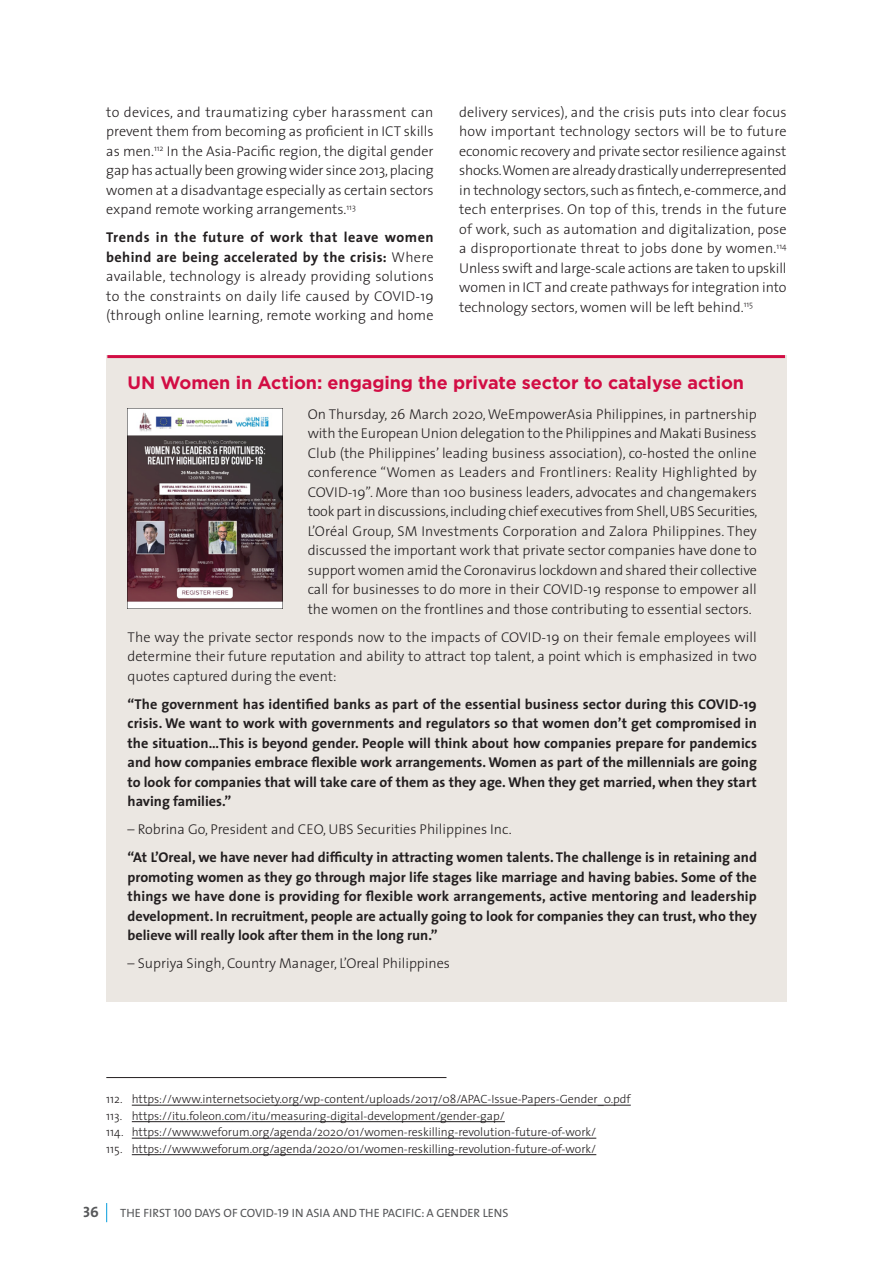
<style>
.page{position:relative;width:893px;height:1263px;background:#fff}
.page>*{position:absolute;margin:0;border:0;box-sizing:border-box;transform-origin:0 0}
._04__second_headline{font:700 18px "Gotham";letter-spacing:-.005em;color:#d20d44}
.t1{font:15px "The Sans Bold Caps";color:#57585a}
._01__Body_Copy{font:300 14.25px/19.5px "The Sans";color:#231f20;text-align:justify}
._01__Body_Copy-2{font:700 14.25px/19.5px "The Sans";color:#231f20;text-align:justify}
._04__footnotes{font:300 12px "The Sans";color:#231f20}
._04__Footnote_-_line{font:300 12px "The Sans";color:#231f20}
.t2{font:12px "The Sans Caps";color:#57585a}
.s1{font-weight:700}
</style>
<div class="page">
<div style="left:106px;top:355px;width:680px;height:646px;background:#ebe7e2"></div>
<hr style="left:107px;top:355px;width:678px;height:3px;background:#d20d44">
<hr style="left:106px;top:1077px;width:340px;height:1px;background:#231f20">
<hr style="left:132px;top:1105px;width:499px;height:1px;background:#231f20">
<hr style="left:132px;top:1121px;width:373px;height:1px;background:#231f20">
<hr style="left:132px;top:1138px;width:464px;height:1px;background:#231f20">
<hr style="left:132px;top:1154px;width:464px;height:1px;background:#231f20">
<img style="left:128px;top:408px;width:154px;height:200px">
<svg style="left:106px;top:1203px;width:1px;height:19px"></svg>
<p class="_01__Body_Copy" style="left:106px;top:102px;width:329px">to devices, and traumatizing cyber harassment can prevent them from becoming as proficient in ICT skills as men.<sup>112</sup> In the Asia-Pacific region, the digital gender gap has actually been growing wider since 2013, placing women at a disadvantage especially as certain sectors expand remote working arrangements.<sup>113</sup></p>
<p class="_01__Body_Copy" style="left:106px;top:227px;width:329px"><span class="s1">Trends in the future of work that leave women behind are being accelerated by the crisis:</span> Where available, technology is already providing solutions to the constraints on daily life caused by COVID-19 (through online learning, remote working and home</p>
<p class="_01__Body_Copy" style="left:459px;top:102px;width:329px">delivery services), and the crisis puts into clear focus how important technology sectors will be to future economic recovery and private sector resilience against shocks. Women are already drastically underrepresented in technology sectors, such as fintech, e-commerce, and tech enterprises. On top of this, trends in the future of work, such as automation and digitalization, pose a disproportionate threat to jobs done by women.<sup>114<br></sup>Unless swift and large-scale actions are taken to upskill women in ICT and create pathways for integration into technology sectors, women will be left behind.<sup>115</sup></p>
<p class="_04__second_headline" style="left:128px;top:372px;width:618px">UN Women in Action: engaging the private sector to catalyse action</p>
<p class="_01__Body_Copy" style="left:308px;top:403px;width:451px">On Thursday, 26 March 2020, WeEmpowerAsia Philippines, in partnership with the European Union delegation to the Philippines and Makati Business Club (the Philippines’ leading business association), co-hosted the online conference “Women as Leaders and Frontliners: Reality Highlighted by COVID-19”. More than 100 business leaders, advocates and changemakers took part in discussions, including chief executives from Shell, UBS Securities, L’Oréal Group, SM Investments Corporation and Zalora Philippines. They discussed the important work that private sector companies have done to support women amid the Coronavirus lockdown and shared their collective call for businesses to do more in their COVID-19 response to empower all the women on the frontlines and those contributing to essential sectors.</p>
<p class="_01__Body_Copy" style="left:128px;top:626px;width:631px">The way the private sector responds now to the impacts of COVID-19 on their female employees will determine their future reputation and ability to attract top talent, a point which is emphasized in two quotes captured during the event:</p>
<p class="_01__Body_Copy-2" style="left:128px;top:694px;width:631px">“The government has identified banks as part of the essential business sector during this COVID-19 crisis. We want to work with governments and regulators so that women don’t get compromised in the situation…This is beyond gender. People will think about how companies prepare for pandemics and how companies embrace flexible work arrangements. Women as part of the millennials are going to look for companies that will take care of them as they age.When they get married, when they start having families.”</p>
<p class="_01__Body_Copy" style="left:128px;top:819px;width:386px">– Robrina Go, President and CEO, UBS Securities Philippines Inc.</p>
<p class="_01__Body_Copy-2" style="left:128px;top:847px;width:631px">“At L’Oreal, we have never had difficulty in attracting women talents. The challenge is in retaining and promoting women as they go through major life stages like marriage and having babies. Some of the things we have done is providing for flexible work arrangements, active mentoring and leadership development. In recruitment, people are actually going to look for companies they can trust, who they believe will really look after them in the long run.”</p>
<p class="_01__Body_Copy" style="left:128px;top:953px;width:324px">– Supriya Singh, Country Manager, L’Oreal Philippines</p>
<p class="_04__Footnote_-_line" style="left:106px;top:1089px;width:526px">112. https://www.internetsociety.org/wp-content/uploads/2017/08/APAC-Issue-Papers-Gender_0.pdf</p>
<p class="_04__footnotes" style="left:106px;top:1106px;width:400px">113. https://itu.foleon.com/itu/measuring-digital-development/gender-gap/</p>
<p class="_04__footnotes" style="left:106px;top:1122px;width:491px">114. https://www.weforum.org/agenda/2020/01/women-reskilling-revolution-future-of-work/</p>
<p class="_04__footnotes" style="left:106px;top:1139px;width:491px">115. https://www.weforum.org/agenda/2020/01/women-reskilling-revolution-future-of-work/</p>
<p class="t1" style="left:83px;top:1199px;width:17px">36</p>
<p class="t2" style="left:120px;top:1203px;width:390px">THE FIRST 100 DAYS OF COVID-19 IN ASIA AND THE PACIFIC: A GENDER LENS</p>
</div>
